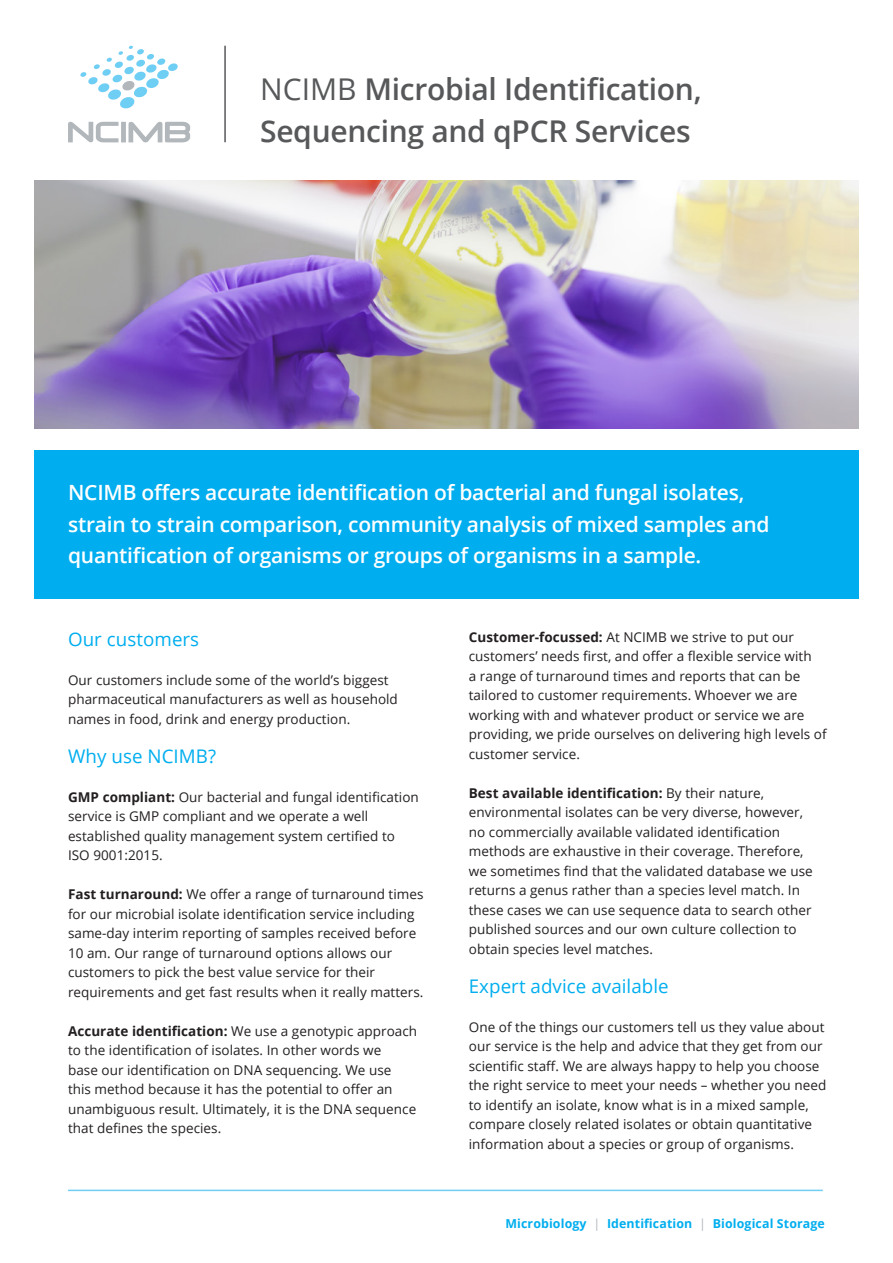
<style>
.page{position:relative;width:893px;height:1263px;background:#fff}
.page>*{position:absolute;margin:0;border:0;box-sizing:border-box;transform-origin:0 0}
.t1{font:600 30px/42px "Open Sans";letter-spacing:-.01em;color:#57585a}
.t2{font:600 21px/31.5px "Open Sans";letter-spacing:-.01em;color:#fff}
.t3{font:18.75px "Open Sans";letter-spacing:.005em;color:#00aeef}
.t4{font:13.5px/19.5px "Open Sans";letter-spacing:.005em;color:#231f20}
.t5{font:700 12.3px "Open Sans";letter-spacing:.01em;color:#00aeef}
.s1{font-weight:400}
.s2{font-weight:700}
.s3{font-weight:400;color:#b2b7bb}
</style>
<div class="page">
<img style="left:34px;top:181px;width:825px;height:248px">
<hr style="left:68px;top:1189px;width:755px;height:2px;background:#6fcef4">
<div style="left:34px;top:450px;width:825px;height:149px;background:#00aeef"></div>
<hr style="left:224px;top:46px;width:2px;height:96px;background:#57585a">
<svg style="left:68px;top:122px;width:51px;height:20px"></svg>
<div style="left:121px;top:122px;width:5px;height:20px;background:#b2b7bb"></div>
<svg style="left:128px;top:122px;width:62px;height:20px"></svg>
<svg style="left:80px;top:46px;width:98px;height:63px"></svg>
<h1 class="t1" style="left:260px;top:68px;width:443px"><span class="s1">NCIMB</span> Microbial Identification,<br>Sequencing and qPCR Services</h1>
<h2 class="t2" style="left:68px;top:476px;width:703px">NCIMB offers accurate identification of bacterial and fungal isolates, strain to strain comparison, community analysis of mixed samples and quantification of organisms or groups of organisms in a sample.</h2>
<h3 class="t3" style="left:68px;top:626px;width:133px">Our customers</h3>
<p class="t4" style="left:68px;top:670px;width:331px">Our customers include some of the world’s biggest pharmaceutical manufacturers as well as household names in food, drink and energy production.</p>
<h3 class="t3" style="left:68px;top:743px;width:150px">Why use NCIMB?</h3>
<p class="t4" style="left:68px;top:787px;width:352px"><span class="s2">GMP compliant:</span> Our bacterial and fungal identification service is GMP compliant and we operate a well established quality management system certified to ISO 9001:2015.</p>
<p class="t4" style="left:68px;top:884px;width:357px"><span class="s2">Fast turnaround:</span> We offer a range of turnaround times for our microbial isolate identification service including same-day interim reporting of samples received before 10 am. Our range of turnaround options allows our customers to pick the best value service for their requirements and get fast results when it really matters.</p>
<p class="t4" style="left:68px;top:1021px;width:351px"><span class="s2">Accurate identification:</span> We use a genotypic approach to the identification of isolates. In other words we<br>base our identification on DNA sequencing. We use this method because it has the potential to offer an unambiguous result. Ultimately, it is the DNA sequence that defines the species.</p>
<p class="t4" style="left:469px;top:627px;width:359px"><span class="s2">Customer-focussed:</span> At NCIMB we strive to put our customers’ needs first, and offer a flexible service with<br>a range of turnaround times and reports that can be tailored to customer requirements. Whoever we are working with and whatever product or service we are providing, we pride ourselves on delivering high levels of customer service.</p>
<p class="t4" style="left:469px;top:783px;width:345px"><span class="s2">Best available identification:</span> By their nature, environmental isolates can be very diverse, however, no commercially available validated identification methods are exhaustive in their coverage. Therefore, we sometimes find that the validated database we use returns a genus rather than a species level match. In these cases we can use sequence data to search other published sources and our own culture collection to obtain species level matches.</p>
<h3 class="t3" style="left:469px;top:973px;width:201px">Expert advice available</h3>
<p class="t4" style="left:469px;top:1017px;width:359px">One of the things our customers tell us they value about our service is the help and advice that they get from our scientific staff. We are always happy to help you choose the right service to meet your needs – whether you need to identify an isolate, know what is in a mixed sample, compare closely related isolates or obtain quantitative information about a species or group of organisms.</p>
<p class="t5" style="left:505px;top:1214px;width:321px">Microbiology <span class="s3">|</span> Identification <span class="s3">|</span> Biological Storage</p>
</div>
